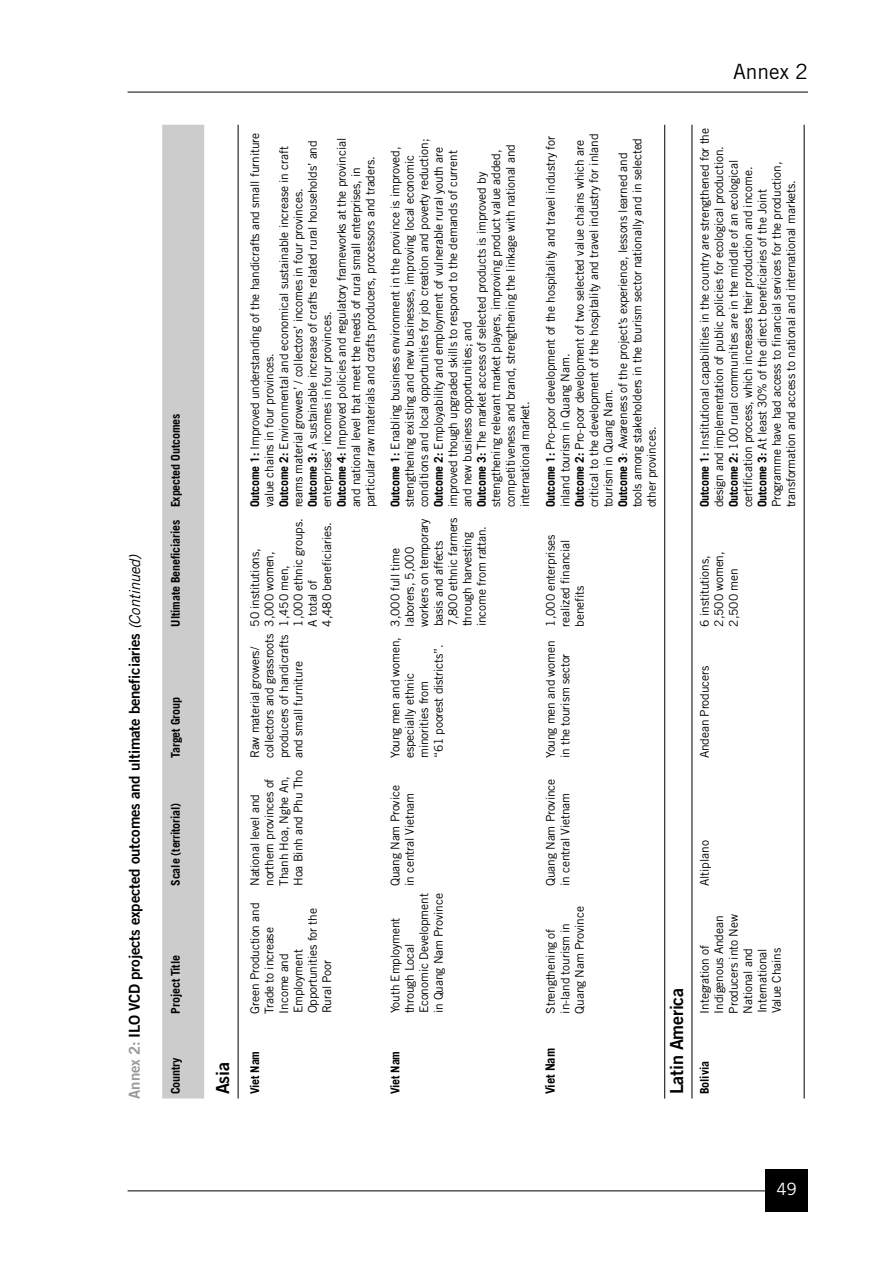
<style>
.page{position:relative;width:893px;height:1263px;background:#fff}
.page>*{position:absolute;margin:0;border:0;box-sizing:border-box;transform-origin:0 0}
.t1{font:21px "Trade Gothic";color:#000}
.t2{font:18px "Trade Gothic Bold Two";letter-spacing:-.01em;color:#000}
.t3{font:16.95px "Trade Gothic";color:#fff}
.t4{font:15px "Trade Gothic Bold Two";letter-spacing:-.01em;color:#000}
.t5{font:700 12.75px "Trade Gothic";letter-spacing:-.01em;color:#000}
.t6{font:12px/14.4px "Trade Gothic";letter-spacing:-.01em;color:#000}
.t7{font:700 12px "Trade Gothic";letter-spacing:-.01em;color:#000}
.s1{color:#999}
.s2{font-family:"Trade Gothic";font-style:italic}
.s3{font-weight:700}
</style>
<div class="page">
<hr style="left:128px;top:1190px;width:637px;height:1px;background:#000">
<div style="left:765px;top:1169px;width:43px;height:42px;background:#000"></div>
<div style="left:162px;top:125px;width:42px;height:973px;background:#ccc"></div>
<hr style="left:238px;top:125px;width:1px;height:973px;background:#000">
<hr style="left:664px;top:125px;width:1px;height:973px;background:#000">
<hr style="left:692px;top:125px;width:1px;height:973px;background:#000">
<hr style="left:804px;top:125px;width:1px;height:973px;background:#000">
<hr style="left:128px;top:92px;width:680px;height:1px;background:#000">
<p class="t4" style="left:129px;top:1098px;width:545px;rotate:-90deg"><span class="s1">Annex 2:</span> ILO VCD projects expected outcomes and ultimate beneficiaries <span class="s2">(Continued)</span></p>
<p class="t7" style="left:171px;top:626px;width:214px;rotate:-90deg">Ultimate Beneficiaries Expected Outcomes</p>
<p class="t7" style="left:171px;top:758px;width:63px;rotate:-90deg">Target Group</p>
<p class="t7" style="left:171px;top:886px;width:85px;rotate:-90deg">Scale (territorial)</p>
<p class="t7" style="left:171px;top:1013px;width:60px;rotate:-90deg">Project Title</p>
<p class="t7" style="left:171px;top:1094px;width:38px;rotate:-90deg">Country</p>
<h1 class="t1" style="left:733px;top:64px;width:76px">Annex 2</h1>
<p class="t6" style="left:249px;top:507px;width:376px;rotate:-90deg"><span class="s3">Outcome 1:</span> Improved understanding of the handicrafts and small furniture</p>
<p class="t6" style="left:321px;top:507px;width:371px;rotate:-90deg">enterprises’ incomes in four provinces.<br><span class="s3">Outcome 4:</span> Improved policies and regulatory frameworks at the provincial and national level that meet the needs of rural small enterprises, in particular raw materials and crafts producers, processors and traders.</p>
<p class="t6" style="left:306px;top:507px;width:369px;rotate:-90deg"><span class="s3">Outcome 3:</span> A sustainable increase of crafts related rural households’ and</p>
<p class="t6" style="left:278px;top:507px;width:362px;rotate:-90deg"><span class="s3">Outcome 2:</span> Environmental and economical sustainable increase in craft</p>
<p class="t6" style="left:292px;top:626px;width:439px;rotate:-90deg">1,000 ethnic groups. reams material growers’ / collectors’ incomes in four provinces.</p>
<p class="t6" style="left:263px;top:507px;width:156px;rotate:-90deg">value chains in four provinces.</p>
<p class="t6" style="left:321px;top:626px;width:105px;rotate:-90deg">4,480 beneficiaries.</p>
<p class="t6" style="left:249px;top:626px;width:80px;rotate:-90deg">50 institutions,</p>
<p class="t6" style="left:263px;top:758px;width:208px;rotate:-90deg">collectors and grassroots 3,000 women,</p>
<p class="t6" style="left:278px;top:758px;width:195px;rotate:-90deg">producers of handicrafts 1,450 men,</p>
<p class="t6" style="left:306px;top:626px;width:48px;rotate:-90deg">A total of</p>
<p class="t6" style="left:249px;top:758px;width:113px;rotate:-90deg">Raw material growers/</p>
<p class="t6" style="left:292px;top:886px;width:226px;rotate:-90deg">Hoa Binh and Phu Tho and small furniture</p>
<p class="t6" style="left:278px;top:886px;width:111px;rotate:-90deg">Thanh Hoa, Nghe An,</p>
<p class="t6" style="left:263px;top:886px;width:109px;rotate:-90deg">northern provinces of</p>
<p class="t6" style="left:249px;top:886px;width:93px;rotate:-90deg">National level and</p>
<p class="t6" style="left:249px;top:1013px;width:112px;rotate:-90deg">Green Production and</p>
<p class="t6" style="left:306px;top:1013px;width:107px;rotate:-90deg">Opportunities for the</p>
<p class="t6" style="left:263px;top:1013px;width:88px;rotate:-90deg">Trade to increase</p>
<p class="t6" style="left:292px;top:1013px;width:65px;rotate:-90deg">Employment</p>
<p class="t6" style="left:278px;top:1013px;width:62px;rotate:-90deg">Income and</p>
<p class="t6" style="left:321px;top:1013px;width:55px;rotate:-90deg">Rural Poor</p>
<p class="t6" style="left:418px;top:626px;width:489px;rotate:-90deg">workers on temporary conditions and local opportunities for job creation and poverty reduction;</p>
<p class="t6" style="left:475px;top:507px;width:365px;rotate:-90deg"><span class="s3">Outcome 3:</span> The market access of selected products is improved by strengthening relevant market players, improving product value added, competitiveness and brand, strengthening the linkage with national and international market.</p>
<p class="t6" style="left:432px;top:626px;width:481px;text-indent:119px;rotate:-90deg"><span class="s3">Outcome 2:</span> Employability and employment of vulnerable rural youth are<br>7,800 ethnic farmers improved though upgraded skills to respond to the demands of current through harvesting</p>
<p class="t6" style="left:389px;top:507px;width:362px;rotate:-90deg"><span class="s3">Outcome 1:</span> Enabling business environment in the province is improved,</p>
<p class="t6" style="left:403px;top:507px;width:354px;rotate:-90deg">strengthening existing and new businesses, improving local economic</p>
<p class="t6" style="left:461px;top:507px;width:187px;rotate:-90deg">and new business opportunities; and</p>
<p class="t6" style="left:475px;top:626px;width:102px;rotate:-90deg">income from rattan.</p>
<p class="t6" style="left:432px;top:626px;width:87px;rotate:-90deg">basis and affects</p>
<p class="t6" style="left:403px;top:626px;width:81px;rotate:-90deg">laborers, 5,000</p>
<p class="t6" style="left:389px;top:758px;width:212px;rotate:-90deg">Young men and women, 3,000 full time</p>
<p class="t6" style="left:432px;top:758px;width:116px;rotate:-90deg">“61 poorest districts”.</p>
<p class="t6" style="left:403px;top:758px;width:87px;rotate:-90deg">especially ethnic</p>
<p class="t6" style="left:418px;top:758px;width:79px;rotate:-90deg">minorities from</p>
<p class="t6" style="left:389px;top:886px;width:102px;rotate:-90deg">Quang Nam Provice</p>
<p class="t6" style="left:403px;top:886px;width:94px;rotate:-90deg">in central Vietnam</p>
<p class="t6" style="left:432px;top:1013px;width:122px;rotate:-90deg">in Quang Nam Province</p>
<p class="t6" style="left:418px;top:1013px;width:122px;rotate:-90deg">Economic Development</p>
<p class="t6" style="left:389px;top:1013px;width:97px;rotate:-90deg">Youth Employment</p>
<p class="t6" style="left:403px;top:1013px;width:71px;rotate:-90deg">through Local</p>
<h2 class="t2" style="left:216px;top:1094px;width:34px;rotate:-90deg">Asia</h2>
<p class="t7" style="left:251px;top:1094px;width:45px;rotate:-90deg">Viet Nam</p>
<p class="t7" style="left:391px;top:1094px;width:45px;rotate:-90deg">Viet Nam</p>
<p class="t6" style="left:573px;top:507px;width:375px;rotate:-90deg"><span class="s3">Outcome 2:</span> Pro-poor development of two selected value chains which are critical to the development of the hospitality and travel industry for inland tourism in Quang Nam.<br><span class="s3">Outcome 3</span>: Awareness of the project’s experience, lessons learned and tools among stakeholders in the tourism sector nationally and in selected other provinces.</p>
<p class="t6" style="left:544px;top:507px;width:373px;rotate:-90deg"><span class="s3">Outcome 1:</span> Pro-poor development of the hospitality and travel industry for</p>
<p class="t6" style="left:559px;top:507px;width:155px;rotate:-90deg">inland tourism in Quang Nam.</p>
<p class="t6" style="left:544px;top:758px;width:225px;rotate:-90deg">Young men and women 1,000 enterprises</p>
<p class="t6" style="left:559px;top:626px;width:88px;rotate:-90deg">realized financial</p>
<p class="t6" style="left:573px;top:626px;width:42px;rotate:-90deg">benefits</p>
<p class="t6" style="left:559px;top:758px;width:106px;rotate:-90deg">in the tourism sector</p>
<p class="t6" style="left:544px;top:886px;width:109px;rotate:-90deg">Quang Nam Province</p>
<p class="t6" style="left:559px;top:886px;width:94px;rotate:-90deg">in central Vietnam</p>
<p class="t6" style="left:573px;top:1013px;width:109px;rotate:-90deg">Quang Nam Province</p>
<p class="t6" style="left:559px;top:1013px;width:92px;rotate:-90deg">in-land tourism in</p>
<p class="t6" style="left:544px;top:1013px;width:86px;rotate:-90deg">Strengthening of</p>
<p class="t5" style="left:545px;top:1094px;width:48px;rotate:-90deg">Viet Nam</p>
<h2 class="t2" style="left:670px;top:1094px;width:108px;rotate:-90deg">Latin America</h2>
<p class="t6" style="left:698px;top:507px;width:381px;rotate:-90deg"><span class="s3">Outcome 1:</span> Institutional capabilities in the country are strengthened for the</p>
<p class="t6" style="left:713px;top:507px;width:363px;rotate:-90deg">design and implementation of public policies for ecological production.</p>
<p class="t6" style="left:727px;top:507px;width:349px;rotate:-90deg"><span class="s3">Outcome 2:</span> 100 rural communities are in the middle of an ecological</p>
<p class="t6" style="left:770px;top:507px;width:347px;rotate:-90deg">Programme have had access to financial services for the production, transformation and access to national and international markets.</p>
<p class="t6" style="left:742px;top:507px;width:342px;rotate:-90deg">certification process, which increases their production and income.</p>
<p class="t6" style="left:756px;top:507px;width:320px;rotate:-90deg"><span class="s3">Outcome 3:</span> At least 30% of the direct beneficiaries of the Joint</p>
<p class="t6" style="left:713px;top:626px;width:77px;rotate:-90deg">2,500 women,</p>
<p class="t6" style="left:698px;top:626px;width:73px;rotate:-90deg">6 institutions,</p>
<p class="t6" style="left:727px;top:626px;width:59px;rotate:-90deg">2,500 men</p>
<p class="t6" style="left:698px;top:758px;width:94px;rotate:-90deg">Andean Producers</p>
<p class="t6" style="left:698px;top:886px;width:47px;rotate:-90deg">Altiplano</p>
<p class="t6" style="left:727px;top:1013px;width:101px;rotate:-90deg">Producers into New</p>
<p class="t6" style="left:713px;top:1013px;width:99px;rotate:-90deg">Indigenous Andean</p>
<p class="t6" style="left:698px;top:1013px;width:70px;rotate:-90deg">Integration of</p>
<p class="t6" style="left:770px;top:1013px;width:67px;rotate:-90deg">Value Chains</p>
<p class="t6" style="left:742px;top:1013px;width:67px;rotate:-90deg">National and</p>
<p class="t6" style="left:756px;top:1013px;width:66px;rotate:-90deg">International</p>
<p class="t7" style="left:700px;top:1094px;width:35px;rotate:-90deg">Bolivia</p>
<h3 class="t3" style="left:776px;top:1182px;width:22px">49</h3>
</div>
